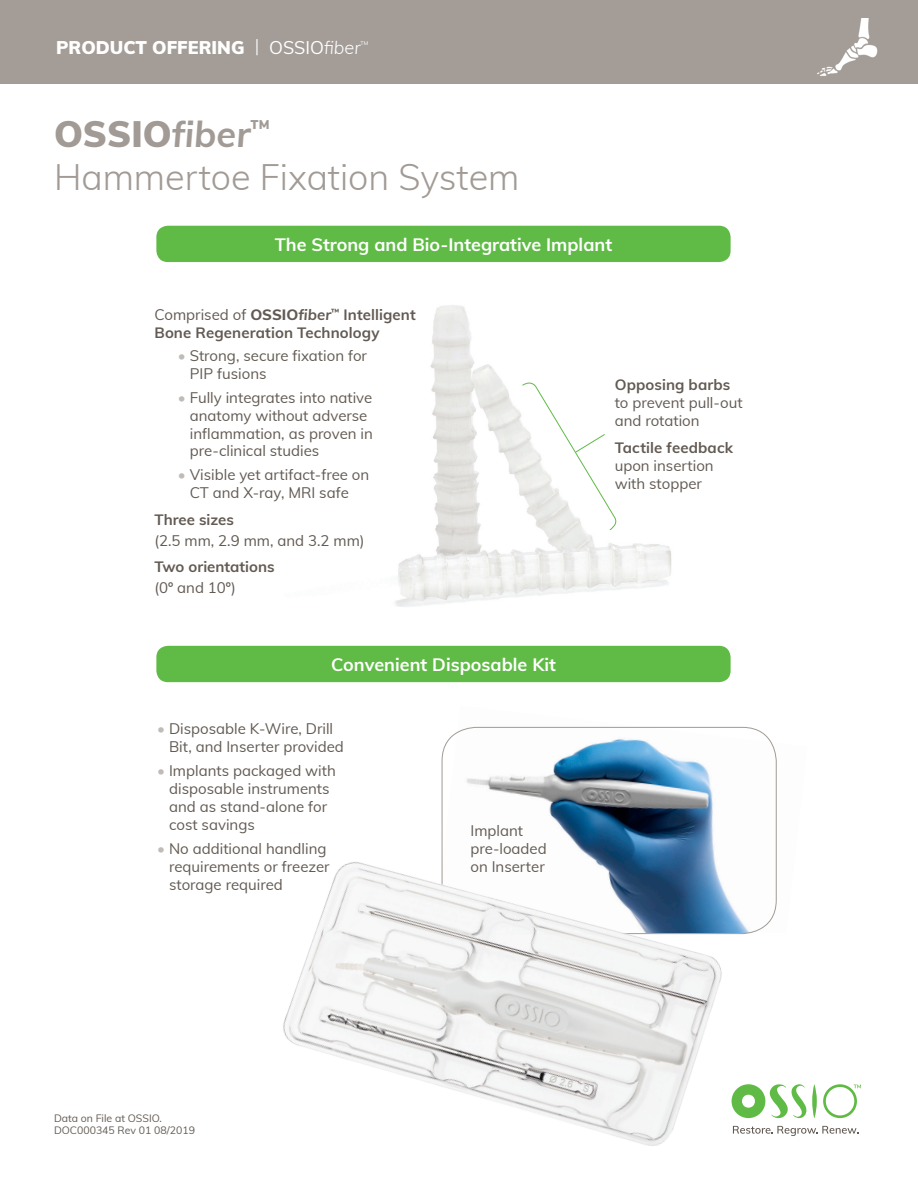
<style>
.page{position:relative;width:918px;height:1188px;background:#fff}
.page>*{position:absolute;margin:0;border:0;box-sizing:border-box;transform-origin:0 0}
.Headline{font:300 36px/43.5px "Muli";color:#a19a95}
.Subhead_13_15{font:700 18px "Muli";color:#fff}
.t1{font:900 18px "Muli";color:#fff}
.Body_Copy_10_14{font:15px/17.9px "Muli";color:#625a53}
.Body_Copy_10_14-2{font:700 15px/17.9px "Muli";letter-spacing:.005em;color:#625a53}
.Footnotes{font:10.5px "Muli";color:#625b53}
.Footnotes-2{font:10.5px "Muli";color:#625a53}
.t2{font:5.25px "Muli";color:#fff}
.s1{font-weight:300}
.s2{font-weight:400}
.s3{font-weight:300;font-style:italic}
.s4{font-weight:900}
.s5{font-weight:700;font-style:italic}
.s6{font-weight:800}
.s7{font-style:italic}
.s8{color:#c1bbb7}
.s9{font-weight:700}
</style>
<div class="page">
<div style="left:0;top:0;width:918px;height:83px;background:#a39c97"></div>
<img style="left:800px;top:19px;width:93px;height:65px">
<img style="left:395px;top:305px;width:277px;height:302px">
<div style="left:156px;top:226px;width:575px;height:36px;background:#60bb46;border-radius:11px"></div>
<svg style="left:522px;top:380px;width:97px;height:150px"></svg>
<div style="left:156px;top:646px;width:575px;height:36px;background:#60bb46;border-radius:11px"></div>
<img style="left:283px;top:726px;width:543px;height:420px">
<svg style="left:733px;top:1126px;width:125px;height:10px"></svg>
<svg style="left:732px;top:1084px;width:85px;height:34px"></svg>
<svg style="left:823px;top:1084px;width:38px;height:34px"></svg>
<p class="t1" style="left:56px;top:34px;width:306px">PRODUCT OFFERING <span class="s1">|</span> <span class="s2">OSSIO</span><span class="s3">fiber</span></p>
<p class="t2" style="left:361px;top:39px;width:9px">TM</p>
<p class="Headline" style="left:54px;top:110px;width:467px"><span class="s4">OSSIO</span><span class="s5">fiber</span><sup>™<br></sup>Hammertoe Fixation System</p>
<p class="Subhead_13_15" style="left:275px;top:231px;width:339px">The Strong and Bio-Integrative Implant</p>
<p class="Body_Copy_10_14-2" style="left:154px;top:305px;width:263px"><span class="s2">Comprised of</span> <span class="s6">OSSIO</span><span class="s7">fiber</span><sup>™</sup> Intelligent<br>Bone Regeneration Technology</p>
<p class="Body_Copy_10_14" style="left:190px;top:346px;width:179px;text-indent:-12px"><span class="s8">•</span> Strong, secure fixation for<br>PIP fusions</p>
<p class="Body_Copy_10_14" style="left:190px;top:388px;width:185px;text-indent:-12px"><span class="s8">•</span> Fully integrates into native anatomy without adverse inflammation, as proven in pre-clinical studies</p>
<p class="Body_Copy_10_14" style="left:178px;top:465px;width:193px;text-align:center"><span class="s8">•</span> Visible yet artifact-free on<br>CT and X-ray, MRI safe</p>
<p class="Body_Copy_10_14" style="left:154px;top:508px;width:212px;line-height:21px"><span class="s9">Three sizes<br></span>(2.5 mm, 2.9 mm, and 3.2 mm)</p>
<p class="Body_Copy_10_14-2" style="left:154px;top:556px;width:122px;line-height:21px">Two orientations <span class="s2">(0º and 10º)</span></p>
<p class="Subhead_13_15" style="left:331px;top:651px;width:226px">Convenient Disposable Kit</p>
<p class="Body_Copy_10_14" style="left:169px;top:719px;width:176px;text-indent:-12px"><span class="s8">•</span> Disposable K-Wire, Drill<br>Bit, and Inserter provided</p>
<p class="Body_Copy_10_14" style="left:169px;top:761px;width:168px;text-indent:-12px"><span class="s8">•</span> Implants packaged with disposable instruments and as stand-alone for cost savings</p>
<p class="Body_Copy_10_14" style="left:169px;top:839px;width:162px;text-indent:-12px"><span class="s8">•</span> No additional handling requirements or freezer storage required</p>
<p class="Body_Copy_10_14" style="left:470px;top:821px;width:78px">Implant pre-loaded on Inserter</p>
<p class="Body_Copy_10_14" style="left:615px;top:375px;width:130px"><span class="s9">Opposing barbs </span>to prevent pull-out and rotation</p>
<p class="Body_Copy_10_14" style="left:615px;top:438px;width:120px"><span class="s9">Tactile feedback </span>upon insertion with stopper</p>
<p class="Footnotes-2" style="left:54px;top:1111px;width:109px">Data on File at OSSIO.</p>
<p class="Footnotes" style="left:54px;top:1123px;width:143px">DOC000345 Rev 01 08/2019</p>
</div>
